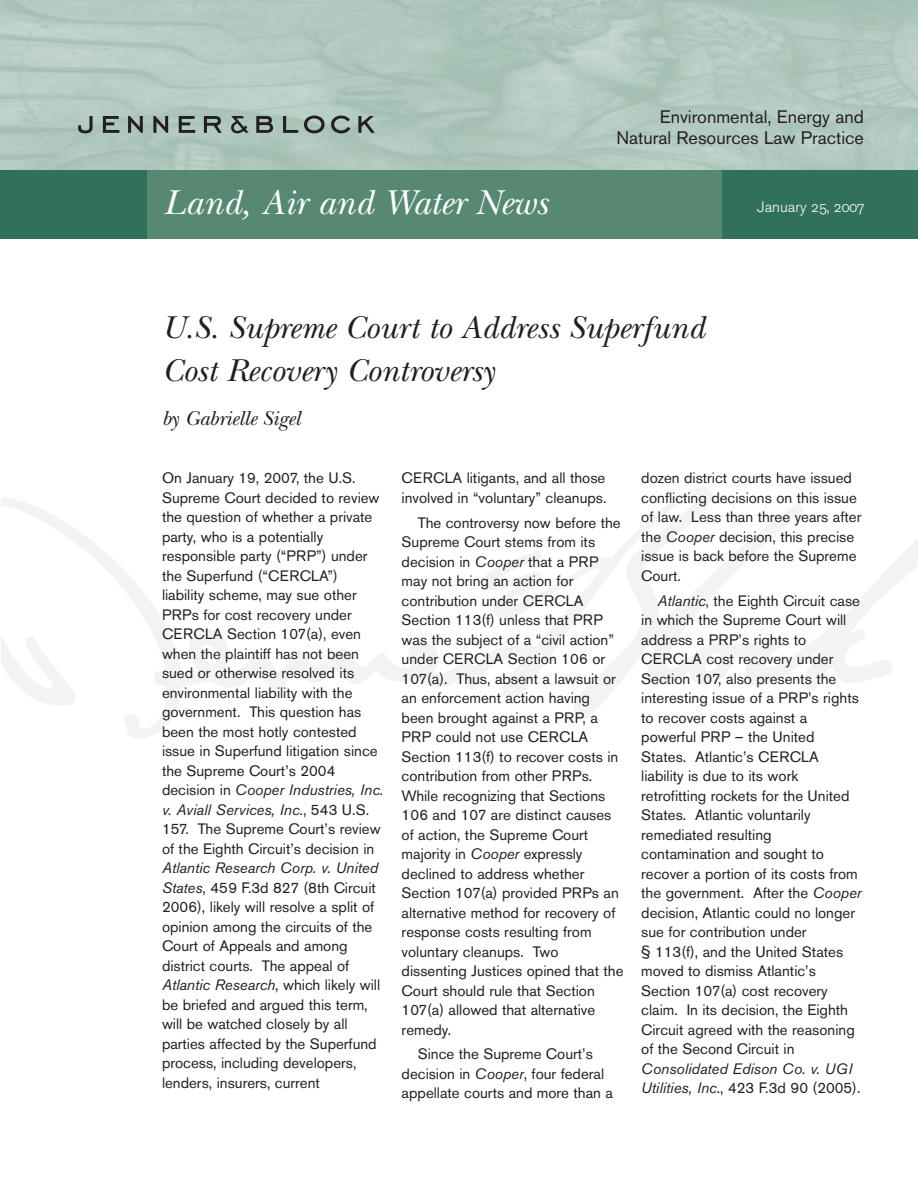
<style>
.page{position:relative;width:918px;height:1188px;background:#fff}
.page>*{position:absolute;margin:0;border:0;box-sizing:border-box;transform-origin:0 0}
.t1{font:36px "New Baskerville Italic Os F";color:#fff}
.t2{font:italic 33px/43.5px "New Baskerville";color:#231f20}
.t3{font:21px "New Baskerville Italic Os F";color:#231f20}
.t4{font:18px/21px "Akzidenz Grotesk BE";color:#231f20;text-align:right}
.t5{font:15px/19.5px "Akzidenz Grotesk BE";color:#231f20}
.t6{font:italic 15px/19.5px "Akzidenz Grotesk BE";color:#231f20}
.t7{font:15px "Akzidenz Grotesk BE Light Os F";color:#fff}
.s1{font-style:italic}
.s2{font-style:normal}
</style>
<div class="page">
<svg style="left:2px;top:488px;width:916px;height:251px"></svg>
<svg style="left:78px;top:116px;width:15px;height:17px"></svg>
<svg style="left:103px;top:116px;width:16px;height:17px"></svg>
<svg style="left:128px;top:116px;width:15px;height:17px"></svg>
<svg style="left:153px;top:116px;width:15px;height:17px"></svg>
<svg style="left:179px;top:116px;width:16px;height:17px"></svg>
<svg style="left:204px;top:116px;width:18px;height:17px"></svg>
<svg style="left:231px;top:116px;width:18px;height:17px"></svg>
<svg style="left:256px;top:116px;width:17px;height:17px"></svg>
<svg style="left:283px;top:116px;width:15px;height:17px"></svg>
<svg style="left:304px;top:116px;width:21px;height:17px"></svg>
<svg style="left:331px;top:116px;width:19px;height:17px"></svg>
<svg style="left:358px;top:116px;width:17px;height:17px"></svg>
<div style="left:0;top:170px;width:148px;height:68px;background:#327159"></div>
<div style="left:147px;top:170px;width:576px;height:68px;background:#568873"></div>
<div style="left:723px;top:170px;width:195px;height:68px;background:#327159"></div>
<h1 class="t1" style="left:163px;top:190px;width:386px">Land, Air and Water News</h1>
<p class="t4" style="left:617px;top:108px;width:249px">Environmental, Energy and<br>Natural Resources Law Practice</p>
<p class="t7" style="left:757px;top:201px;width:109px">January 25, 2007</p>
<h2 class="t2" style="left:162px;top:310px;width:544px">U.S. Supreme Court to Address Superfund<br>Cost Recovery Controversy</h2>
<h3 class="t3" style="left:162px;top:411px;width:140px">by Gabrielle Sigel</h3>
<p class="t5" style="left:162px;top:470px;width:223px">On January 19, 2007, the U.S.<br>Supreme Court decided to review the question of whether a private party, who is a potentially responsible party (“PRP”) under the Superfund (“CERCLA”) liability scheme, may sue other<br>PRPs for cost recovery under<br>CERCLA Section 107(a), even when the plaintiff has not been sued or otherwise resolved its environmental liability with the government. This question has been the most hotly contested issue in Superfund litigation since the Supreme Court’s 2004 decision in <span class="s1">Cooper Industries, Inc. v. Aviall Services, Inc</span>., 543 U.S.<br>157. The Supreme Court’s review of the Eighth Circuit’s decision in</p>
<p class="t5" style="left:162px;top:860px;width:220px"><span class="s1">Atlantic Research Corp. v. United<br>States</span>, 459 F.3d 827 (8th Circuit<br>2006), likely will resolve a split of opinion among the circuits of the<br>Court of Appeals and among district courts. The appeal of<br><span class="s1">Atlantic Research</span>, which likely will be briefed and argued this term, will be watched closely by all parties affected by the Superfund process, including developers, lenders, insurers, current</p>
<p class="t5" style="left:402px;top:470px;width:206px">CERCLA litigants, and all those involved in “voluntary” cleanups.</p>
<p class="t5" style="left:402px;top:514px;width:223px;text-indent:16px">The controversy now before the<br>Supreme Court stems from its decision in <span class="s1">Cooper</span> that a PRP may not bring an action for contribution under CERCLA<br>Section 113(f) unless that PRP was the subject of a “civil action” under CERCLA Section 106 or<br>107(a). Thus, absent a lawsuit or an enforcement action having been brought against a PRP, a<br>PRP could not use CERCLA<br>Section 113(f) to recover costs in contribution from other PRPs.<br>While recognizing that Sections<br>106 and 107 are distinct causes of action, the Supreme Court majority in <span class="s1">Cooper</span> expressly declined to address whether<br>Section 107(a) provided PRPs an alternative method for recovery of response costs resulting from voluntary cleanups. Two dissenting Justices opined that the<br>Court should rule that Section<br>107(a) allowed that alternative remedy.</p>
<p class="t5" style="left:402px;top:1046px;width:213px;text-align:center">Since the Supreme Court’s decision in <span class="s1">Cooper</span>, four federal appellate courts and more than a</p>
<p class="t5" style="left:641px;top:470px;width:222px">dozen district courts have issued conflicting decisions on this issue of law. Less than three years after the <span class="s1">Cooper</span> decision, this precise issue is back before the Supreme<br>Court.</p>
<p class="t5" style="left:641px;top:592px;width:222px;text-indent:16px"><span class="s1">Atlantic</span>, the Eighth Circuit case in which the Supreme Court will address a PRP’s rights to<br>CERCLA cost recovery under<br>Section 107, also presents the interesting issue of a PRP’s rights to recover costs against a powerful PRP – the United<br>States. Atlantic’s CERCLA liability is due to its work retrofitting rockets for the United<br>States. Atlantic voluntarily remediated resulting contamination and sought to recover a portion of its costs from the government. After the <span class="s1">Cooper </span>decision, Atlantic could no longer sue for contribution under<br>§ 113(f), and the United States moved to dismiss Atlantic’s<br>Section 107(a) cost recovery claim. In its decision, the Eighth<br>Circuit agreed with the reasoning of the Second Circuit in</p>
<p class="t6" style="left:641px;top:1060px;width:221px">Consolidated Edison Co. v. UGI<br>Utilities, Inc<span class="s2">., 423 F.3d 90 (2005).</span></p>
</div>
